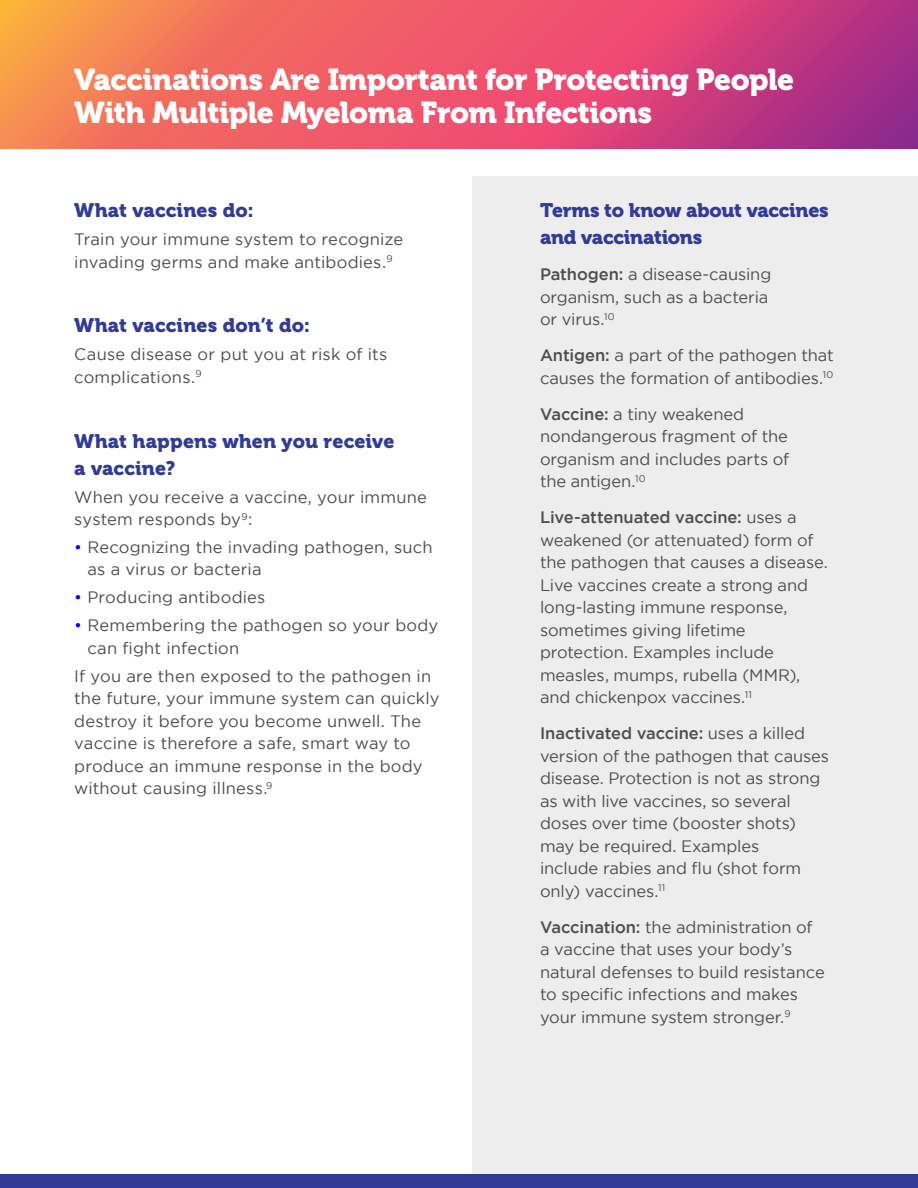
<style>
.page{position:relative;width:918px;height:1188px;background:#fff}
.page>*{position:absolute;margin:0;border:0;box-sizing:border-box;transform-origin:0 0}
.t1{font:30px/33px "Museo 900";letter-spacing:-.015em;color:#fff}
.t2{font:19.5px/27px "Museo 900";letter-spacing:.005em;color:#313b97}
.t3{font:16.5px/22.5px "Gotham";letter-spacing:-.005em;color:#4d4d4f}
.t4{font:16.5px/22.5px "Gotham";letter-spacing:.015em;color:#4d4d4f}
.s1{color:#00f}
.s2{font-weight:500}
</style>
<div class="page">
<div style="left:472px;top:176px;width:446px;height:1012px;background:#ededed"></div>
<svg style="left:0;top:0;width:918px;height:148px;background:#e1576c"></svg>
<div style="left:0;top:1174px;width:918px;height:14px;background:#313b97"></div>
<p class="t1" style="left:74px;top:63px;width:721px">Vaccinations Are Important for Protecting People<br>With Multiple Myeloma From Infections</p>
<p class="t2" style="left:74px;top:197px;width:181px">What vaccines do:</p>
<p class="t3" style="left:74px;top:228px;width:330px">Train your immune system to recognize invading germs and make antibodies.<sup>9</sup></p>
<p class="t2" style="left:74px;top:312px;width:237px">What vaccines don’t do:</p>
<p class="t3" style="left:74px;top:343px;width:315px">Cause disease or put you at risk of its complications.<sup>9</sup></p>
<p class="t2" style="left:74px;top:428px;width:322px">What happens when you receive a vaccine?</p>
<p class="t4" style="left:74px;top:485px;width:354px">When you receive a vaccine, your immune system responds by<sup>9</sup>:</p>
<p class="t3" style="left:87px;top:536px;width:347px;text-indent:-13px"><span class="s1">•</span> Recognizing the invading pathogen, such as a virus or bacteria</p>
<p class="t3" style="left:74px;top:586px;width:193px"><span class="s1">•</span> Producing antibodies</p>
<p class="t4" style="left:87px;top:614px;width:352px;text-indent:-13px"><span class="s1">•</span> Remembering the pathogen so your body can fight infection</p>
<p class="t3" style="left:74px;top:664px;width:367px">If you are then exposed to the pathogen in the future, your immune system can quickly destroy it before you become unwell. The vaccine is therefore a safe, smart way to produce an immune response in the body without causing illness.<sup>9</sup></p>
<p class="t2" style="left:540px;top:197px;width:290px">Terms to know about vaccines and vaccinations</p>
<p class="t3" style="left:540px;top:263px;width:233px"><span class="s2">Pathogen:</span> a disease-causing organism, such as a bacteria or virus.<sup>10</sup></p>
<p class="t3" style="left:540px;top:344px;width:295px"><span class="s2">Antigen:</span> a part of the pathogen that causes the formation of antibodies.<sup>10</sup></p>
<p class="t3" style="left:540px;top:402px;width:251px"><span class="s2">Vaccine:</span> a tiny weakened nondangerous fragment of the organism and includes parts of the antigen.<sup>10</sup></p>
<p class="t3" style="left:540px;top:506px;width:289px"><span class="s2">Live-attenuated vaccine:</span> uses a weakened (or attenuated) form of the pathogen that causes a disease.<br>Live vaccines create a strong and long-lasting immune response, sometimes giving lifetime protection. Examples include measles, mumps, rubella (MMR), and chickenpox vaccines.<sup>11</sup></p>
<p class="t3" style="left:540px;top:722px;width:291px"><span class="s2">Inactivated vaccine:</span> uses a killed version of the pathogen that causes disease. Protection is not as strong as with live vaccines, so several doses over time (booster shots) may be required. Examples<br>include rabies and flu (shot form only) vaccines.<sup>11</sup></p>
<p class="t3" style="left:540px;top:915px;width:286px"><span class="s2">Vaccination:</span> the administration of a vaccine that uses your body’s natural defenses to build resistance to specific infections and makes your immune system stronger.<sup>9</sup></p>
</div>
